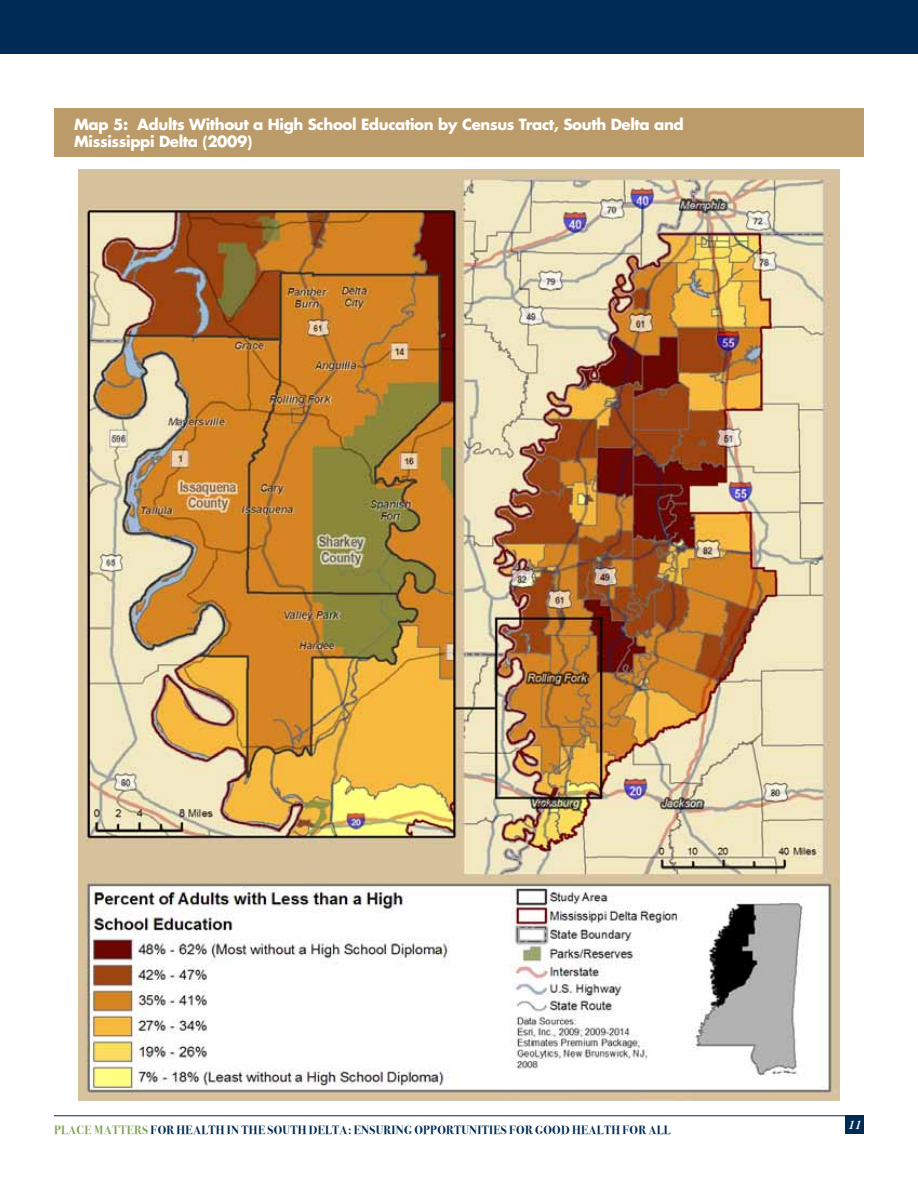
<style>
.page{position:relative;width:918px;height:1188px;background:#fff}
.page>*{position:absolute;margin:0;border:0;box-sizing:border-box;transform-origin:0 0}
.t1{font:700 15px/16.5px "Futura Std";letter-spacing:-.025em;color:#fff}
.t2{font:italic 600 13.5px "Garamond Premr Pro";color:#fff}
.t3{font:12px "Bodoni Svty Two ITCTT Bold";letter-spacing:.025em;color:#002b54}
.s1{color:#86a45c}
</style>
<div class="page">
<div style="left:845px;top:1115px;width:19px;height:19px;background:#002b54"></div>
<div style="left:0;top:0;width:918px;height:54px;background:#002b54"></div>
<hr style="left:54px;top:1115px;width:810px;height:1px;background:#002b54">
<div style="left:54px;top:108px;width:810px;height:49px;background:#bc9b6a"></div>
<img style="left:78px;top:170px;width:762px;height:930px">
<p class="t1" style="left:74px;top:116px;width:611px">Map 5: Adults Without a High School Education by Census Tract, South Delta and<br>Mississippi Delta (2009)</p>
<p class="t3" style="left:54px;top:1120px;width:369px"><span class="s1">PLACE MATTERS</span> FOR HEALTH IN THE SOUTH DELTA: ENSURING OPP</p>
<p class="t3" style="left:437px;top:1120px;width:235px">ORTUNITIES FOR GOOD HEALTH FOR ALL</p>
<p class="t2" style="left:848px;top:1117px;width:15px">11</p>
</div>
